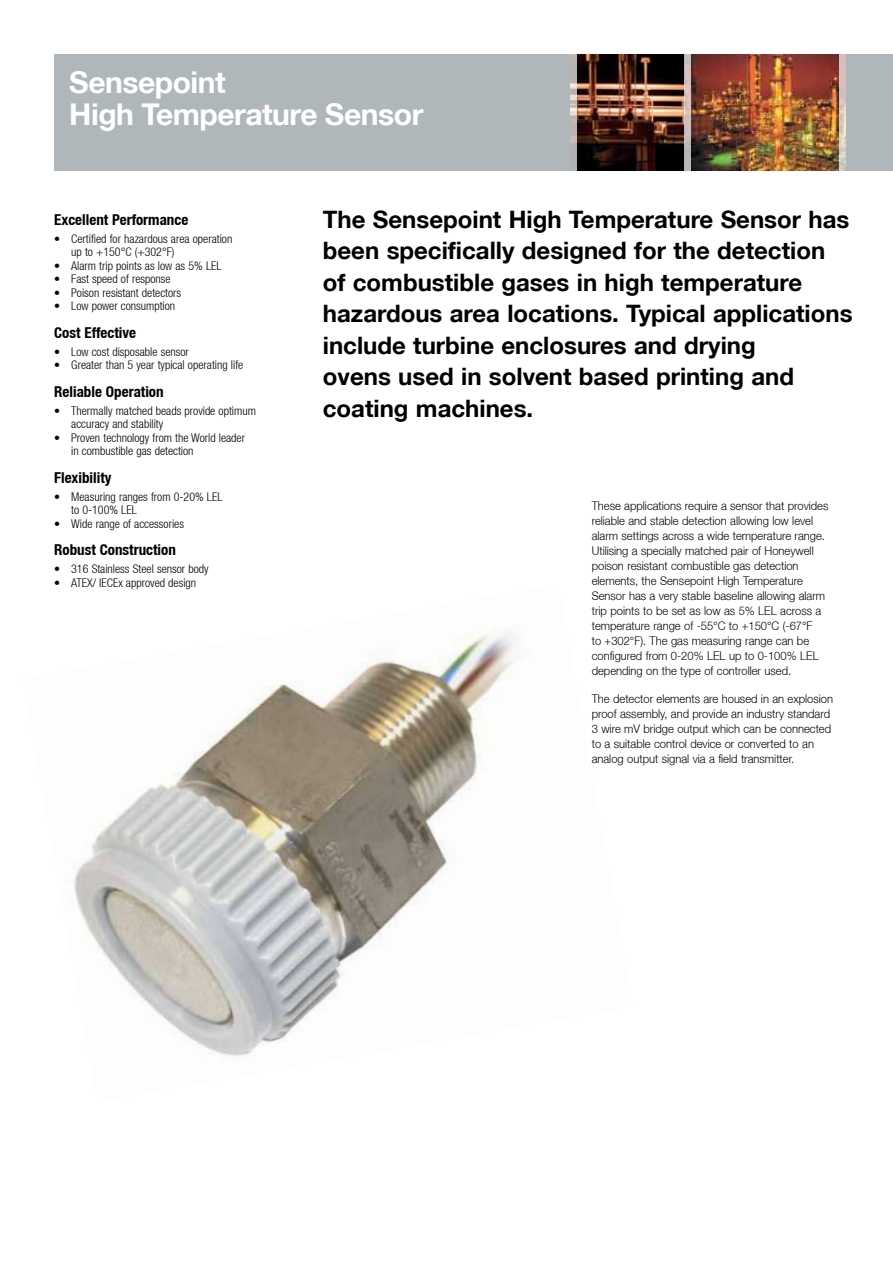
<style>
.page{position:relative;width:893px;height:1263px;background:#fff}
.page>*{position:absolute;margin:0;border:0;box-sizing:border-box;transform-origin:0 0}
.t1{font:700 30px/31.5px "Helvetica Neue LT";letter-spacing:-.015em;color:#fff}
.t2{font:700 24px/31.5px "Helvetica Neue LT";color:#000}
.t3{font:700 condensed 15px "Helvetica Neue LT";color:#000}
.t4{font:300 12px/15px "Helvetica Neue LT";color:#000;scale:.93 1}
.t5{font:300 condensed 12px/13.5px "Helvetica Neue LT";color:#000}
</style>
<div class="page">
<div style="left:54px;top:54px;width:839px;height:116px;background:#b0b7bb"></div>
<img style="left:577px;top:54px;width:262px;height:116px">
<svg style="left:570px;top:54px;width:7px;height:117px"></svg>
<svg style="left:839px;top:54px;width:7px;height:117px"></svg>
<svg style="left:685px;top:54px;width:6px;height:117px"></svg>
<img style="left:73px;top:629px;width:443px;height:427px">
<h1 class="t1" style="left:69px;top:66px;width:355px">Sensepoint<br>High Temperature Sensor</h1>
<p class="t3" style="left:54px;top:210px;width:136px">Excellent Performance</p>
<p class="t5" style="left:71px;top:232px;width:163px;text-indent:-17px">• Certified for hazardous area operation up to +150°C (+302°F)</p>
<p class="t5" style="left:54px;top:259px;width:169px">• Alarm trip points as low as 5% LEL</p>
<p class="t5" style="left:54px;top:272px;width:118px">• Fast speed of response</p>
<p class="t5" style="left:54px;top:286px;width:129px">• Poison resistant detectors</p>
<p class="t5" style="left:54px;top:299px;width:123px">• Low power consumption</p>
<p class="t3" style="left:54px;top:323px;width:83px">Cost Effective</p>
<p class="t5" style="left:54px;top:345px;width:136px">• Low cost disposable sensor</p>
<p class="t5" style="left:54px;top:358px;width:191px">• Greater than 5 year typical operating life</p>
<p class="t3" style="left:54px;top:382px;width:111px">Reliable Operation</p>
<p class="t5" style="left:71px;top:404px;width:186px;text-indent:-17px">• Thermally matched beads provide optimum accuracy and stability</p>
<p class="t5" style="left:71px;top:431px;width:175px;text-indent:-17px">• Proven technology from the World leader in combustible gas detection</p>
<p class="t3" style="left:54px;top:468px;width:59px">Flexibility</p>
<p class="t5" style="left:71px;top:490px;width:153px;text-indent:-17px">• Measuring ranges from 0-20% LEL to 0-100% LEL</p>
<p class="t5" style="left:54px;top:517px;width:131px">• Wide range of accessories</p>
<p class="t3" style="left:54px;top:541px;width:123px">Robust Construction</p>
<p class="t5" style="left:54px;top:562px;width:156px">• 316 Stainless Steel sensor body</p>
<p class="t5" style="left:54px;top:576px;width:144px">• ATEX/ IECEx approved design</p>
<p class="t2" style="left:323px;top:203px;width:531px">The Sensepoint High Temperature Sensor has been specifically designed for the detection of combustible gases in high temperature hazardous area locations. Typical applications include turbine enclosures and drying<br>ovens used in solvent based printing and coating machines.</p>
<p class="t4" style="left:592px;top:498px;width:256px">These applications require a sensor that provides reliable and stable detection allowing low level alarm settings across a wide temperature range.<br>Utilising a specially matched pair of Honeywell poison resistant combustible gas detection elements, the Sensepoint High Temperature Sensor has a very stable baseline allowing alarm trip points to be set as low as 5% LEL across a temperature range of -55°C to +150°C (-67°F<br>to +302°F). The gas measuring range can be configured from 0-20% LEL up to 0-100% LEL depending on the type of controller used.</p>
<p class="t4" style="left:592px;top:691px;width:261px">The detector elements are housed in an explosion proof assembly, and provide an industry standard 3 wire mV bridge output which can be connected to a suitable control device or converted to an analog output signal via a field transmitter.</p>
</div>
